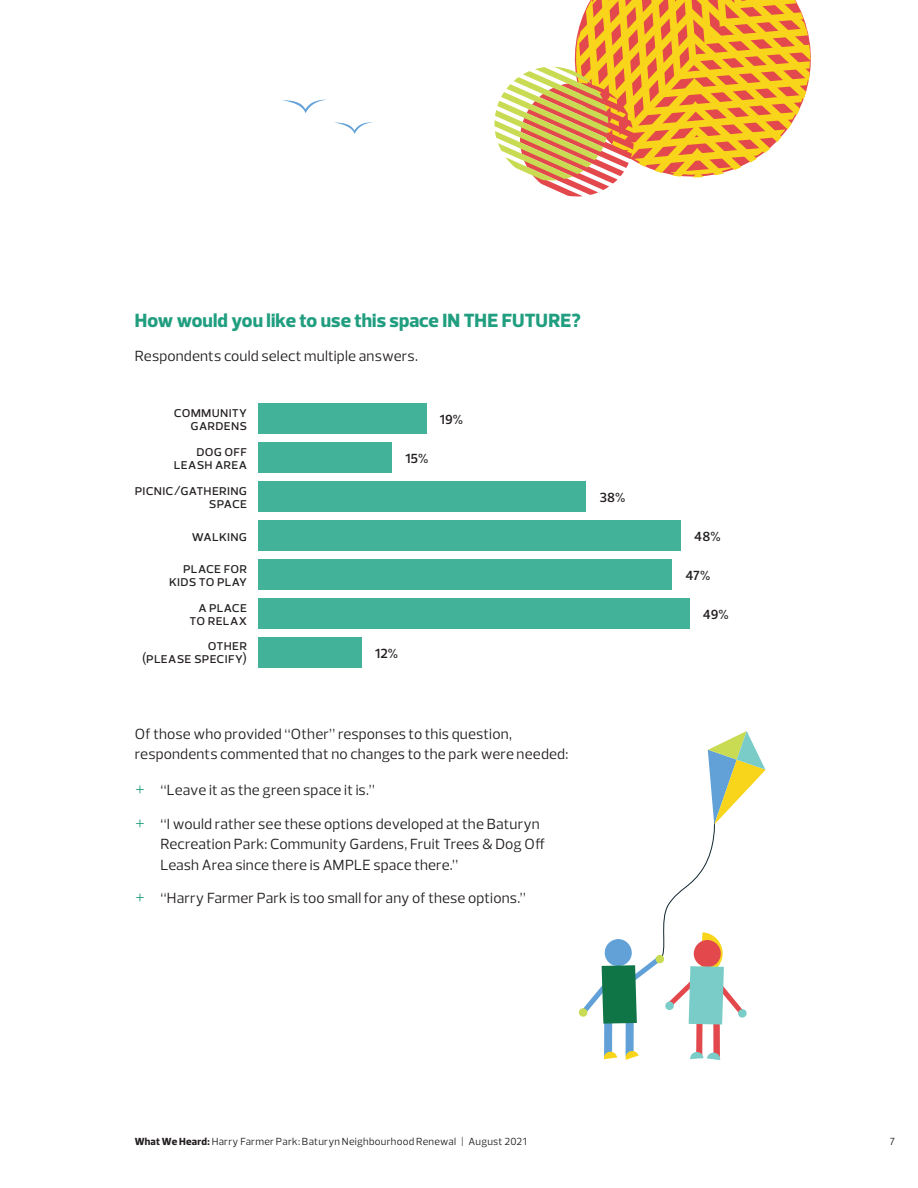
<style>
.page{position:relative;width:918px;height:1188px;background:#fff}
.page>*{position:absolute;margin:0;border:0;box-sizing:border-box;transform-origin:0 0}
.PE_Heading_Doc{font:800 19.5px "Prelo";letter-spacing:.005em;color:#209e7f}
.Body_Doc{font:15px/20.2px "Prelo";letter-spacing:.01em;color:#231f20}
.Graph_Label{font:500 13.5px/12.8px "Prelo";letter-spacing:.015em;color:#231f20;text-align:right}
.Graph-percent_label{font:600 13.5px "Prelo";letter-spacing:.01em;color:#231f20}
.t1{font:10.5px "Prelo";letter-spacing:.025em;color:#231f20}
.s1{font-weight:300;font-size:21px;color:#209e7f}
.s2{font-weight:800}
</style>
<div class="page">
<div style="left:258px;top:404px;width:168px;height:30px;background:#42b399"></div>
<div style="left:258px;top:443px;width:134px;height:30px;background:#42b399"></div>
<div style="left:258px;top:482px;width:328px;height:30px;background:#42b399"></div>
<div style="left:258px;top:521px;width:423px;height:30px;background:#42b399"></div>
<div style="left:258px;top:560px;width:414px;height:30px;background:#42b399"></div>
<div style="left:258px;top:599px;width:431px;height:30px;background:#42b399"></div>
<div style="left:258px;top:638px;width:104px;height:30px;background:#42b399"></div>
<svg style="left:494px;top:0;width:316px;height:197px"></svg>
<svg style="left:283px;top:100px;width:42px;height:13px"></svg>
<svg style="left:335px;top:122px;width:38px;height:12px"></svg>
<svg style="left:583px;top:731px;width:183px;height:329px"></svg>
<div style="left:655px;top:955px;width:9px;height:9px;background:#c8db52;border-radius:4px"></div>
<div style="left:579px;top:1008px;width:8px;height:9px;background:#c8db52;border-radius:50%"></div>
<p class="PE_Heading_Doc" style="left:135px;top:308px;width:447px">How would you like to use this space IN THE FUTURE?</p>
<p class="Body_Doc" style="left:135px;top:346px;width:285px">Respondents could select multiple answers.</p>
<p class="Graph_Label" style="left:174px;top:406px;width:75px">COMMUNITY<br>GARDENS</p>
<p class="Graph_Label" style="left:174px;top:445px;width:75px">DOG OFF<br>LEASH AREA</p>
<p class="Graph_Label" style="left:135px;top:484px;width:114px">PICNIC/GATHERING<br>SPACE</p>
<p class="Graph_Label" style="left:192px;top:530px;width:57px">WALKING</p>
<p class="Graph_Label" style="left:169px;top:562px;width:80px">PLACE FOR<br>KIDS TO PLAY</p>
<p class="Graph_Label" style="left:190px;top:601px;width:59px">A PLACE<br>TO RELAX</p>
<p class="Graph_Label" style="left:142px;top:639px;width:107px">OTHER<br>(PLEASE SPECIFY)</p>
<p class="Graph-percent_label" style="left:405px;top:450px;width:25px">15%</p>
<p class="Graph-percent_label" style="left:440px;top:411px;width:25px">19%</p>
<p class="Graph-percent_label" style="left:375px;top:645px;width:24px">12%</p>
<p class="Graph-percent_label" style="left:599px;top:489px;width:28px">38%</p>
<p class="Body_Doc" style="left:135px;top:724px;width:435px">Of those who provided “Other” responses to this question, respondents commented that no changes to the park were needed:</p>
<p class="Body_Doc" style="left:135px;top:780px;width:242px"><span class="s1">+</span> “Leave it as the green space it is.”</p>
<p class="Body_Doc" style="left:160px;top:814px;width:386px;text-indent:-26px"><span class="s1">+</span> “I would rather see these options developed at the Baturyn<br>Recreation Park: Community Gardens, Fruit Trees &amp; Dog Off<br>Leash Area since there is AMPLE space there.”</p>
<p class="Body_Doc" style="left:135px;top:888px;width:393px"><span class="s1">+</span> “Harry Farmer Park is too small for any of these options.”</p>
<p class="Graph-percent_label" style="left:694px;top:528px;width:28px">48%</p>
<p class="Graph-percent_label" style="left:686px;top:567px;width:26px">47%</p>
<p class="Graph-percent_label" style="left:703px;top:606px;width:27px">49%</p>
<p class="t1" style="left:135px;top:1135px;width:393px"><span class="s2">What We Heard:</span> Harry Farmer Park: Baturyn Neighbourhood Renewal | August 2021</p>
<p class="t1" style="left:890px;top:1135px;width:7px">7</p>
</div>
